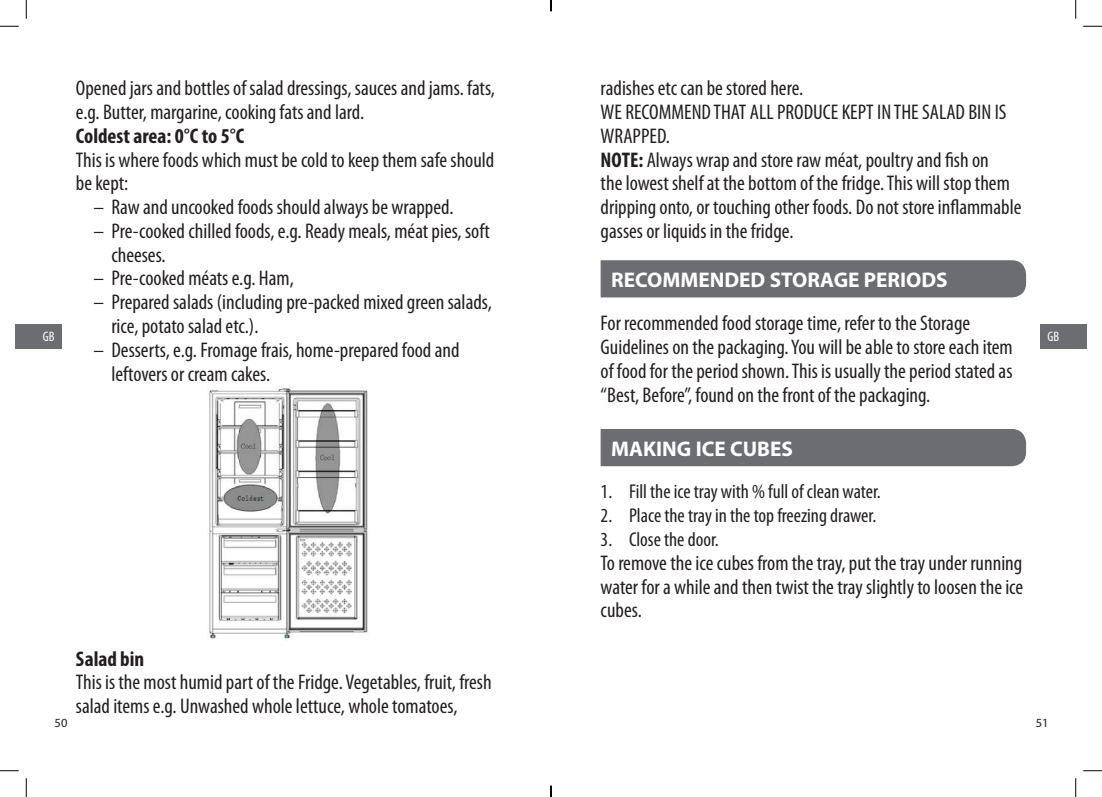
<style>
.page{position:relative;width:1102px;height:797px;background:#fff}
.page>*{position:absolute;margin:0;border:0;box-sizing:border-box;transform-origin:0 0}
.Body_4mm{font:condensed 21.25px/23.8px "Myriad Pro";color:#231f20}
.t1{font:700 21.25px "Myriad Pro";color:#fff}
.Body_4mm-2{font:700 condensed 21.25px "Myriad Pro";color:#231f20}
.t2{font:condensed 20px "Myriad Pro";color:#231f20}
.t3{font:condensed 13.75px "Myriad Pro";color:#fff}
.t4{font:12.5px "Myriad Pro";color:#231f20}
.s1{font-weight:700}
</style>
<div class="page">
<img style="left:208px;top:386px;width:160px;height:253px">
<div style="left:600px;top:260px;width:425px;height:37px;background:#6c6d70"></div>
<div style="left:600px;top:429px;width:425px;height:37px;background:#6c6d70"></div>
<div style="left:16px;top:323px;width:46px;height:25px;background:#6c6d70"></div>
<div style="left:1040px;top:323px;width:46px;height:25px;background:#6c6d70"></div>
<svg style="left:0;top:25px;width:19px;height:2px"></svg>
<svg style="left:1083px;top:25px;width:18px;height:2px"></svg>
<svg style="left:0;top:770px;width:19px;height:1px"></svg>
<svg style="left:1083px;top:770px;width:18px;height:1px"></svg>
<svg style="left:25px;top:0;width:2px;height:19px"></svg>
<svg style="left:25px;top:778px;width:2px;height:19px"></svg>
<svg style="left:1075px;top:0;width:1px;height:19px"></svg>
<svg style="left:1075px;top:778px;width:1px;height:19px"></svg>
<svg style="left:550px;top:785px;width:1px;height:12px"></svg>
<p class="Body_4mm" style="left:76px;top:76px;width:420px">Opened jars and bottles of salad dressings, sauces and jams. fats, e.g. Butter, margarine, cooking fats and lard.</p>
<p class="Body_4mm-2" style="left:76px;top:122px;width:170px">Coldest area: 0°C to 5°C</p>
<p class="Body_4mm" style="left:76px;top:147px;width:420px">This is where foods which must be cold to keep them safe should be kept:</p>
<p class="Body_4mm" style="left:94px;top:195px;width:359px">– Raw and uncooked foods should always be wrapped.</p>
<p class="Body_4mm" style="left:111px;top:219px;width:380px;text-indent:-18px">– Pre-cooked chilled foods, e.g. Ready meals, méat pies, soft cheeses.</p>
<p class="Body_4mm" style="left:94px;top:266px;width:202px">– Pre-cooked méats e.g. Ham,</p>
<p class="Body_4mm" style="left:111px;top:290px;width:382px;text-indent:-18px">– Prepared salads (including pre-packed mixed green salads, rice, potato salad etc.).</p>
<p class="Body_4mm" style="left:111px;top:337px;width:350px;text-indent:-18px">– Desserts, e.g. Fromage frais, home-prepared food and leftovers or cream cakes.</p>
<p class="Body_4mm" style="left:600px;top:76px;width:202px">radishes etc can be stored here.</p>
<p class="Body_4mm" style="left:600px;top:100px;width:407px">WE RECOMMEND THAT ALL PRODUCE KEPT IN THE SALAD BIN IS<br>WRAPPED.</p>
<p class="Body_4mm" style="left:600px;top:147px;width:422px"><span class="s1">NOTE:</span> Always wrap and store raw méat, poultry and fish on<br>the lowest shelf at the bottom of the fridge. This will stop them dripping onto, or touching other foods. Do not store inflammable gasses or liquids in the fridge.</p>
<p class="t1" style="left:611px;top:268px;width:338px">RECOMMENDED STORAGE PERIODS</p>
<p class="Body_4mm" style="left:600px;top:311px;width:413px">For recommended food storage time, refer to the Storage Guidelines on the packaging. You will be able to store each item of food for the period shown. This is usually the period stated as “Best, Before”, found on the front of the packaging.</p>
<p class="t3" style="left:43px;top:328px;width:13px">GB</p>
<p class="t3" style="left:1047px;top:328px;width:13px">GB</p>
<p class="t1" style="left:611px;top:436px;width:183px">MAKING ICE CUBES</p>
<p class="t2" style="left:600px;top:479px;width:280px">1. Fill the ice tray with % full of clean water.</p>
<p class="t2" style="left:600px;top:503px;width:275px">2. Place the tray in the top freezing drawer.</p>
<p class="t2" style="left:600px;top:527px;width:118px">3. Close the door.</p>
<p class="Body_4mm" style="left:600px;top:550px;width:424px;text-align:justify">To remove the ice cubes from the tray, put the tray under running water for a while and then twist the tray slightly to loosen the ice cubes.</p>
<p class="Body_4mm-2" style="left:76px;top:645px;width:70px">Salad bin</p>
<p class="Body_4mm" style="left:76px;top:670px;width:417px">This is the most humid part of the Fridge. Vegetables, fruit, fresh salad items e.g. Unwashed whole lettuce, whole tomatoes,</p>
<p class="t4" style="left:55px;top:716px;width:14px">50</p>
<p class="t4" style="left:1035px;top:716px;width:14px">51</p>
</div>
